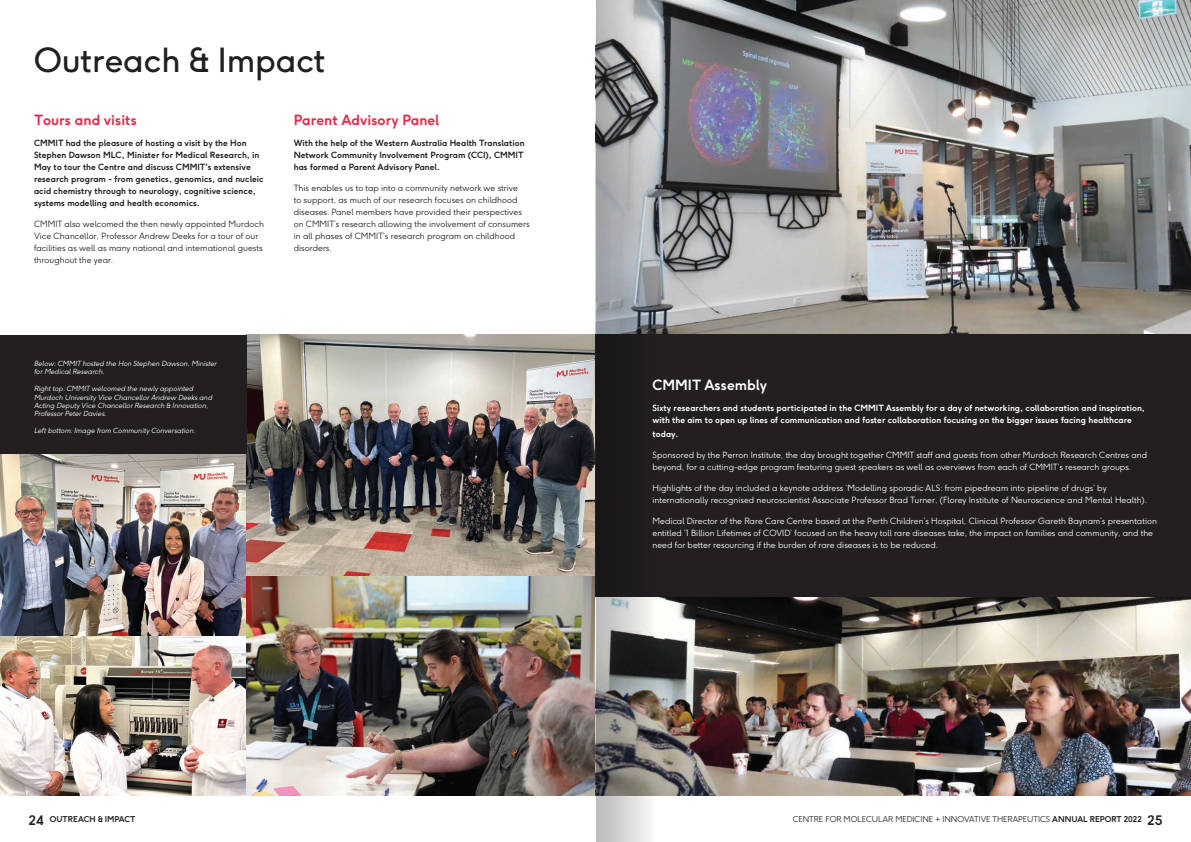
<style>
.page{position:relative;width:1191px;height:842px;background:#fff}
.page>*{position:absolute;margin:0;border:0;box-sizing:border-box;transform-origin:0 0}
.t1{font:33px "F37 Ginger";color:#231f20}
.t2{font:700 14px "F37 Ginger";color:#ea2648}
.t3{font:700 14px "F37 Ginger";color:#fff}
.t4{font:300 8.5px/12px "F37 Ginger";color:#fff}
.t5{font:300 8.5px/12px "F37 Ginger";color:#231f20}
.t6{font:700 8.5px/12px "F37 Ginger";color:#231f20}
.t7{font:700 8.5px/12px "F37 Ginger";color:#fff}
.t8{font:300 8px "F37 Ginger";color:#231f20}
.t9{font:700 8px "F37 Ginger";color:#231f20}
.t10{font:italic 300 7px/8.4px "F37 Ginger";color:#fff}
.s1{font-size:13px}
.s2{font-weight:700}
.s3{font-weight:700;font-size:13px}
</style>
<div class="page">
<img style="left:0;top:453px;width:247px;height:342px">
<img style="left:247px;top:335px;width:348px;height:460px">
<div style="left:0;top:335px;width:247px;height:118px;background:#231f20"></div>
<img style="left:595px;top:0;width:596px;height:335px">
<div style="left:595px;top:335px;width:596px;height:262px;background:#231f20"></div>
<img style="left:595px;top:597px;width:596px;height:198px">
<svg style="left:596px;top:0;width:62px;height:842px"></svg>
<h2 class="t1" style="left:34px;top:46px;width:293px">Outreach &amp; Impact</h2>
<h3 class="t2" style="left:34px;top:114px;width:104px">Tours and visits</h3>
<p class="t6" style="left:34px;top:138px;width:231px">CMMIT had the pleasure of hosting a visit by the Hon Stephen Dawson MLC, Minister for Medical Research, in May to tour the Centre and discuss CMMIT’s extensive research program - from genetics, genomics, and nucleic acid chemistry through to neurology, cognitive science, systems modelling and health economics.</p>
<p class="t5" style="left:34px;top:219px;width:231px">CMMIT also welcomed the then newly appointed Murdoch Vice Chancellor, Professor Andrew Deeks for a tour of our facilities as well as many national and international guests throughout the year.</p>
<h3 class="t2" style="left:294px;top:114px;width:147px">Parent Advisory Panel</h3>
<p class="t6" style="left:294px;top:138px;width:232px;text-align:justify">With the help of the Western Australia Health Translation Network Community Involvement Program (CCI), CMMIT has formed a Parent Advisory Panel.</p>
<p class="t5" style="left:294px;top:183px;width:237px">This enables us to tap into a community network we strive<br>to support, as much of our research focuses on childhood diseases. Panel members have provided their perspectives on CMMIT’s research allowing the involvement of consumers in all phases of CMMIT’s research program on childhood disorders.</p>
<p class="t10" style="left:34px;top:359px;width:184px">Below: CMMIT hosted the Hon Stephen Dawson, Minister for Medical Research.</p>
<p class="t10" style="left:34px;top:384px;width:180px">Right top: CMMIT welcomed the newly appointed Murdoch University Vice Chancellor Andrew Deeks and Acting Deputy Vice Chancellor Research &amp; Innovation, Professor Peter Davies.</p>
<p class="t10" style="left:34px;top:426px;width:163px">Left bottom: Image from Community Conversation.</p>
<p class="t9" style="left:29px;top:816px;width:108px"><span class="s1">24</span> OUTREACH &amp; IMPACT</p>
<h3 class="t3" style="left:652px;top:379px;width:116px">CMMIT Assembly</h3>
<p class="t7" style="left:652px;top:403px;width:494px">Sixty researchers and students participated in the CMMIT Assembly for a day of networking, collaboration and inspiration, with the aim to open up lines of communication and foster collaboration focusing on the bigger issues facing healthcare</p>
<p class="t7" style="left:652px;top:428px;width:28px">today.</p>
<p class="t4" style="left:652px;top:449px;width:496px">Sponsored by the Perron Institute, the day brought together CMMIT staff and guests from other Murdoch Research Centres and beyond, for a cutting-edge program featuring guest speakers as well as overviews from each of CMMIT’s research groups.</p>
<p class="t4" style="left:652px;top:482px;width:496px">Highlights of the day included a keynote address ‘Modelling sporadic ALS: from pipedream into pipeline of drugs’ by internationally recognised neuroscientist Associate Professor Brad Turner, (Florey Institute of Neuroscience and Mental Health).</p>
<p class="t4" style="left:652px;top:515px;width:506px">Medical Director of the Rare Care Centre based at the Perth Children’s Hospital, Clinical Professor Gareth Baynam’s presentation entitled ‘1 Billion Lifetimes of COVID’ focused on the heavy toll rare diseases take, the impact on families and community, and the need for better resourcing if the burden of rare diseases is to be reduced.</p>
<p class="t8" style="left:792px;top:816px;width:371px">CENTRE FOR MOLECULAR MEDICINE + INNOVATIVE THERAPEUTICS <span class="s2">ANNUAL REPORT 2022</span> <span class="s3">25</span></p>
</div>
